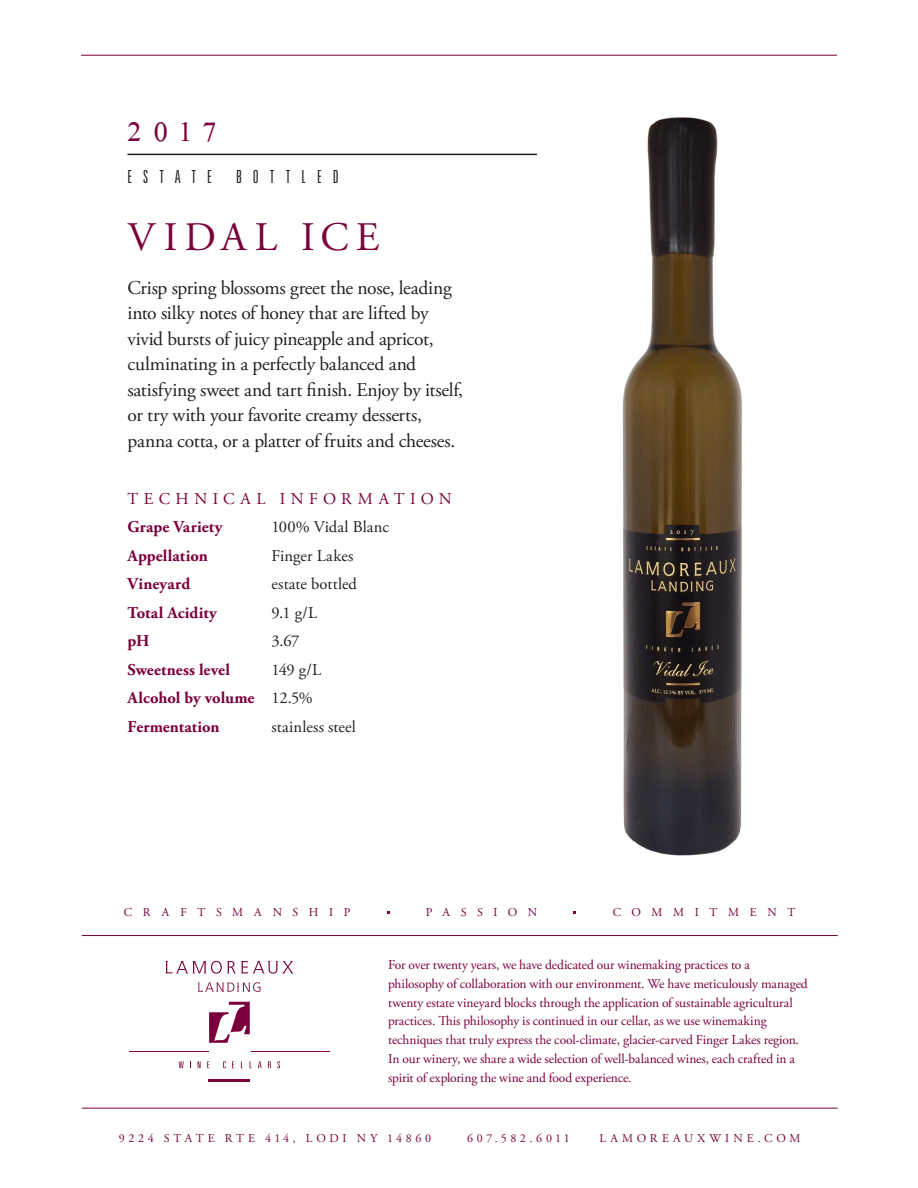
<style>
.page{position:relative;width:918px;height:1188px;background:#fff}
.page>*{position:absolute;margin:0;border:0;box-sizing:border-box;transform-origin:0 0}
.t1{font:42px "Microsoft Himalaya";color:#7a003b}
.t2{font:40.5px "Adobe Garamond Pro";letter-spacing:.175em;color:#7a003b}
.t3{font:19.5px/25.5px "Adobe Garamond Pro";letter-spacing:-.015em;color:#231f20}
.t4{font:300 ultra-condensed 18px "Univers";letter-spacing:.61em;color:#231f20}
.t5{font:700 16.5px "Adobe Garamond Pro";letter-spacing:.005em;color:#7a003b}
.t6{font:16.5px "Adobe Garamond Pro";letter-spacing:.005em;color:#231f20}
.t7{font:16.5px "Adobe Garamond Pro";letter-spacing:.33em;color:#7a003b}
.t8{font:13.5px/18.8px "Adobe Garamond Pro";letter-spacing:-.005em;color:#7a003b}
.t9{font:12px "Adobe Garamond Pro";letter-spacing:.3em;color:#7a003b}
.t10{font:12px "Adobe Garamond Pro";letter-spacing:.355em;color:#7a003b}
.t11{font:12px "Adobe Garamond Pro";letter-spacing:.885em;color:#7a003b}
.t12{font:12px "Adobe Garamond Pro";letter-spacing:.29em;color:#7a003b}
.t13{font:12px "Adobe Garamond Pro";letter-spacing:.89em;color:#7a003b}
.t14{font:12px "Adobe Garamond Pro";letter-spacing:.865em;color:#7a003b}
.s1{font-weight:400;color:#231f20}
</style>
<div class="page">
<hr style="left:128px;top:154px;width:409px;height:1px;background:#231f20">
<hr style="left:82px;top:935px;width:756px;height:1px;background:#7a003b">
<hr style="left:82px;top:1108px;width:756px;height:1px;background:#7a003b">
<svg style="left:179px;top:1061px;width:5px;height:7px"></svg>
<svg style="left:198px;top:1061px;width:3px;height:7px"></svg>
<svg style="left:207px;top:1061px;width:2px;height:7px"></svg>
<svg style="left:223px;top:1061px;width:3px;height:7px"></svg>
<svg style="left:258px;top:1061px;width:4px;height:7px"></svg>
<svg style="left:268px;top:1061px;width:3px;height:7px"></svg>
<svg style="left:277px;top:1061px;width:3px;height:7px"></svg>
<svg style="left:209px;top:1002px;width:41px;height:41px"></svg>
<hr style="left:209px;top:1079px;width:41px;height:2px;background:#7a003b">
<svg style="left:165px;top:961px;width:129px;height:13px"></svg>
<svg style="left:198px;top:982px;width:63px;height:10px"></svg>
<hr style="left:130px;top:1051px;width:79px;height:1px;background:#7a003b">
<hr style="left:251px;top:1051px;width:79px;height:1px;background:#7a003b">
<hr style="left:81px;top:55px;width:756px;height:1px;background:#7a003b">
<img style="left:622px;top:116px;width:120px;height:740px">
<p class="t1" style="left:128px;top:102px;width:91px">2017</p>
<p class="t4" style="left:128px;top:167px;width:86px">ESTATE</p>
<p class="t4" style="left:236px;top:167px;width:104px">BOTTLED</p>
<p class="t2" style="left:128px;top:213px;width:253px">VIDAL ICE</p>
<p class="t3" style="left:128px;top:275px;width:337px">Crisp spring blossoms greet the nose, leading into silky notes of honey that are lifted by vivid bursts of juicy pineapple and apricot, culminating in a perfectly balanced and satisfying sweet and tart finish. Enjoy by itself, or try with your favorite creamy desserts, panna cotta, or a platter of fruits and cheeses.</p>
<p class="t7" style="left:128px;top:489px;width:326px">TECHNICAL INFORMATION</p>
<p class="t5" style="left:128px;top:517px;width:97px">Grape Variety</p>
<p class="t6" style="left:271px;top:517px;width:119px">100% Vidal Blanc</p>
<p class="t5" style="left:128px;top:546px;width:82px">Appellation</p>
<p class="t6" style="left:271px;top:546px;width:84px">Finger Lakes</p>
<p class="t5" style="left:128px;top:574px;width:64px">Vineyard</p>
<p class="t6" style="left:272px;top:574px;width:87px">estate bottled</p>
<p class="t5" style="left:128px;top:603px;width:91px">Total Acidity</p>
<p class="t6" style="left:272px;top:603px;width:47px">9.1 g/L</p>
<p class="t5" style="left:128px;top:631px;width:24px">pH</p>
<p class="t6" style="left:271px;top:631px;width:30px">3.67</p>
<p class="t5" style="left:128px;top:660px;width:104px">Sweetness level</p>
<p class="t6" style="left:272px;top:660px;width:51px">149 g/L</p>
<p class="t5" style="left:128px;top:688px;width:187px">Alcohol by volume <span class="s1">12.5%</span></p>
<p class="t5" style="left:128px;top:717px;width:94px">Fermentation</p>
<p class="t6" style="left:271px;top:717px;width:86px">stainless steel</p>
<p class="t11" style="left:124px;top:905px;width:228px">CRAFTSMANSHIP</p>
<p class="t14" style="left:426px;top:905px;width:113px">PASSION</p>
<p class="t13" style="left:613px;top:905px;width:184px">COMMITMENT</p>
<p class="t8" style="left:388px;top:956px;width:421px">For over twenty years, we have dedicated our winemaking practices to a philosophy of collaboration with our environment. We have meticulously managed twenty estate vineyard blocks through the application of sustainable agricultural practices. This philosophy is continued in our cellar, as we use winemaking techniques that truly express the cool-climate, glacier-carved Finger Lakes region.<br>In our winery, we share a wide selection of well-balanced wines, each crafted in a spirit of exploring the wine and food experience.</p>
<p class="t9" style="left:119px;top:1131px;width:314px">9224 STATE RTE 414, LODI NY 14860</p>
<p class="t12" style="left:467px;top:1131px;width:104px">607.582.6011</p>
<p class="t10" style="left:599px;top:1131px;width:203px">LAMOREAUXWINE.COM</p>
</div>
